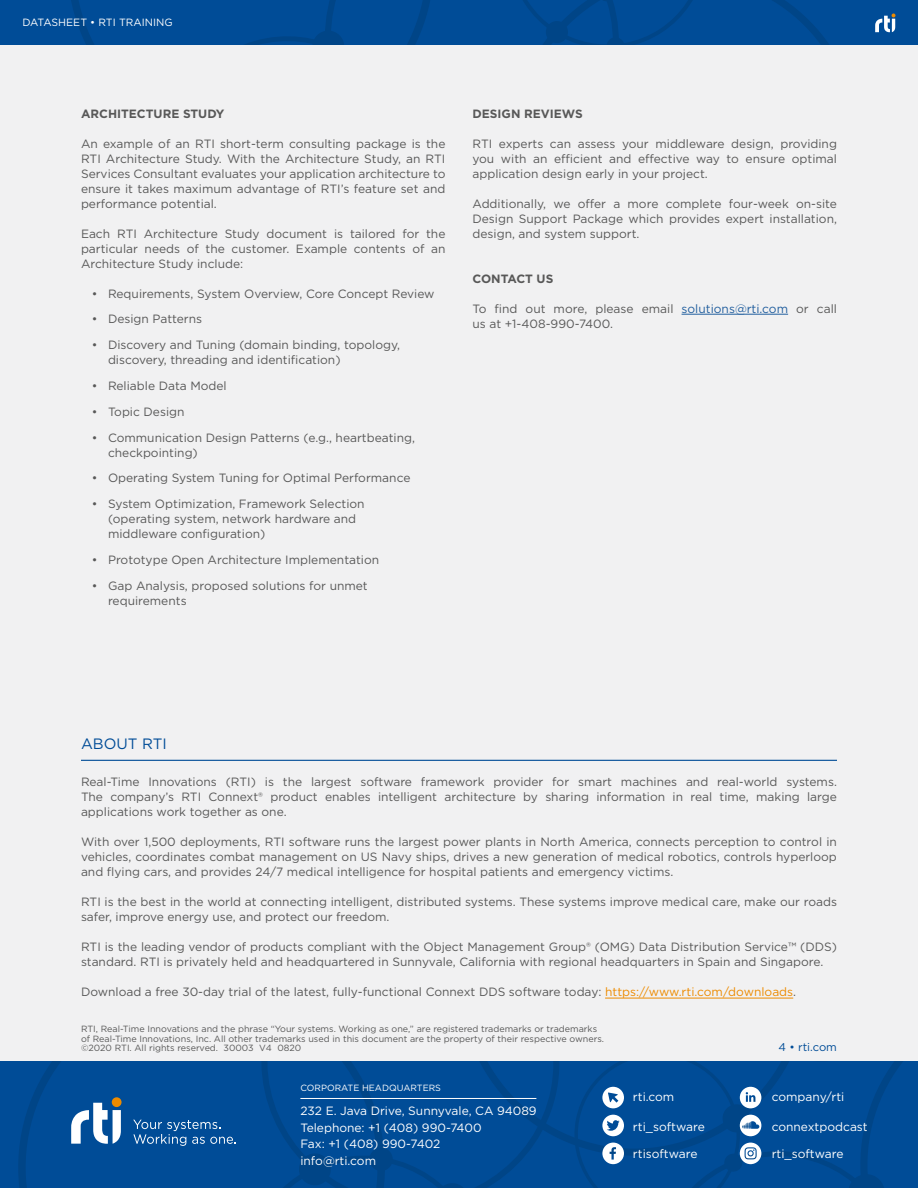
<style>
.page{position:relative;width:918px;height:1188px;background:#f1f1f2}
.page>*{position:absolute;margin:0;border:0;box-sizing:border-box;transform-origin:0 0}
.t1{font:15px "Gotham";color:#004c97}
.t2{font:12px/15px "Gotham";color:#585858}
.t3{font:12px/16.5px "Gotham";color:#fff}
.t4{font:700 12px "Gotham";color:#585858}
.t5{font:11.25px "Gotham";color:#004c97}
.t6{font:10.5px "Gotham";color:#fff}
.t7{font:9px/9.8px "Gotham";color:#585858}
.t8{font:9px "Gotham";color:#fff}
.s1{color:#215e9e}
.s2{color:#ed8b00}
</style>
<div class="page">
<div style="left:0;top:0;width:918px;height:45px;background:#004c97"></div>
<div style="left:2px;top:1062px;width:131px;height:126px;background:#004c97"></div>
<svg style="left:71px;top:1103px;width:50px;height:41px"></svg>
<div style="left:112px;top:1097px;width:10px;height:10px;background:#ed8b00;border-radius:50%"></div>
<svg style="left:133px;top:1062px;width:785px;height:126px;background:#064f97"></svg>
<svg style="left:71px;top:0;width:825px;height:45px"></svg>
<hr style="left:682px;top:314px;width:106px;height:1px;background:#215e9e">
<hr style="left:605px;top:998px;width:188px;height:1px;background:#ed8b00">
<hr style="left:81px;top:760px;width:756px;height:1px;background:#004c97">
<p class="t6" style="left:22px;top:16px;width:152px">DATASHEET • RTI TRAINING</p>
<p class="t4" style="left:81px;top:105px;width:145px">ARCHITECTURE STUDY</p>
<p class="t2" style="left:81px;top:136px;width:366px;text-align:justify">An example of an RTI short-term consulting package is the RTI Architecture Study. With the Architecture Study, an RTI Services Consultant evaluates your application architecture to ensure it takes maximum advantage of RTI’s feature set and performance potential.</p>
<p class="t2" style="left:81px;top:226px;width:366px;text-align:justify">Each RTI Architecture Study document is tailored for the particular needs of the customer. Example contents of an Architecture Study include:</p>
<p class="t2" style="left:92px;top:286px;width:344px">• Requirements, System Overview, Core Concept Review</p>
<p class="t2" style="left:92px;top:311px;width:112px">• Design Patterns</p>
<p class="t2" style="left:108px;top:337px;width:294px;text-indent:-16px">• Discovery and Tuning (domain binding, topology, discovery, threading and identification)</p>
<p class="t2" style="left:92px;top:378px;width:137px">• Reliable Data Model</p>
<p class="t2" style="left:92px;top:404px;width:94px">• Topic Design</p>
<p class="t2" style="left:108px;top:430px;width:309px;text-indent:-16px">• Communication Design Patterns (e.g., heartbeating, checkpointing)</p>
<p class="t2" style="left:92px;top:470px;width:320px">• Operating System Tuning for Optimal Performance</p>
<p class="t2" style="left:108px;top:496px;width:258px;text-indent:-16px">• System Optimization, Framework Selection (operating system, network hardware and middleware configuration)</p>
<p class="t2" style="left:92px;top:552px;width:289px">• Prototype Open Architecture Implementation</p>
<p class="t2" style="left:108px;top:578px;width:261px;text-indent:-16px">• Gap Analysis, proposed solutions for unmet requirements</p>
<p class="t4" style="left:472px;top:105px;width:112px">DESIGN REVIEWS</p>
<p class="t2" style="left:472px;top:136px;width:366px;text-align:justify">RTI experts can assess your middleware design, providing you with an efficient and effective way to ensure optimal application design early in your project.</p>
<p class="t2" style="left:472px;top:196px;width:366px;text-align:justify">Additionally, we offer a more complete four-week on-site Design Support Package which provides expert installation, design, and system support.</p>
<p class="t4" style="left:472px;top:270px;width:82px">CONTACT US</p>
<p class="t2" style="left:472px;top:301px;width:366px">To find out more, please email <span class="s1">solutions@rti.com</span> or call us at +1-408-990-7400.</p>
<p class="t1" style="left:81px;top:734px;width:87px">ABOUT RTI</p>
<p class="t2" style="left:81px;top:774px;width:757px;text-align:justify">Real-Time Innovations (RTI) is the largest software framework provider for smart machines and real-world systems.<br>The company’s RTI Connext® product enables intelligent architecture by sharing information in real time, making large applications work together as one.</p>
<p class="t2" style="left:81px;top:834px;width:758px;text-align:justify">With over 1,500 deployments, RTI software runs the largest power plants in North America, connects perception to control in vehicles, coordinates combat management on US Navy ships, drives a new generation of medical robotics, controls hyperloop and flying cars, and provides 24/7 medical intelligence for hospital patients and emergency victims.</p>
<p class="t2" style="left:81px;top:894px;width:758px">RTI is the best in the world at connecting intelligent, distributed systems. These systems improve medical care, make our roads safer, improve energy use, and protect our freedom.</p>
<p class="t2" style="left:81px;top:939px;width:757px">RTI is the leading vendor of products compliant with the Object Management Group® (OMG) Data Distribution Service™ (DDS) standard. RTI is privately held and headquartered in Sunnyvale, California with regional headquarters in Spain and Singapore.</p>
<p class="t2" style="left:81px;top:984px;width:717px">Download a free 30-day trial of the latest, fully-functional Connext DDS software today: <span class="s2">https://www.rti.com/downloads</span>.</p>
<p class="t7" style="left:81px;top:1024px;width:525px">RTI, Real-Time Innovations and the phrase “Your systems. Working as one,” are registered trademarks or trademarks of Real-Time Innovations, Inc. All other trademarks used in this document are the property of their respective owners. ©2020 RTI. All rights reserved. 30003 V4 0820</p>
<p class="t8" style="left:300px;top:1082px;width:142px">CORPORATE HEADQUARTERS</p>
<p class="t3" style="left:300px;top:1103px;width:238px">232 E. Java Drive, Sunnyvale, CA 94089<br>Telephone: +1 (408) 990-7400<br>Fax: +1 (408) 990-7402<br>info@rti.com</p>
<p class="t3" style="left:633px;top:1089px;width:43px">rti.com</p>
<p class="t3" style="left:633px;top:1118px;width:73px">rti_software</p>
<p class="t3" style="left:633px;top:1145px;width:66px">rtisoftware</p>
<p class="t5" style="left:779px;top:1040px;width:60px">4 • rti.com</p>
<p class="t3" style="left:772px;top:1089px;width:74px">company/rti</p>
<p class="t3" style="left:772px;top:1118px;width:97px">connextpodcast</p>
<p class="t3" style="left:772px;top:1145px;width:73px">rti_software</p>
</div>
